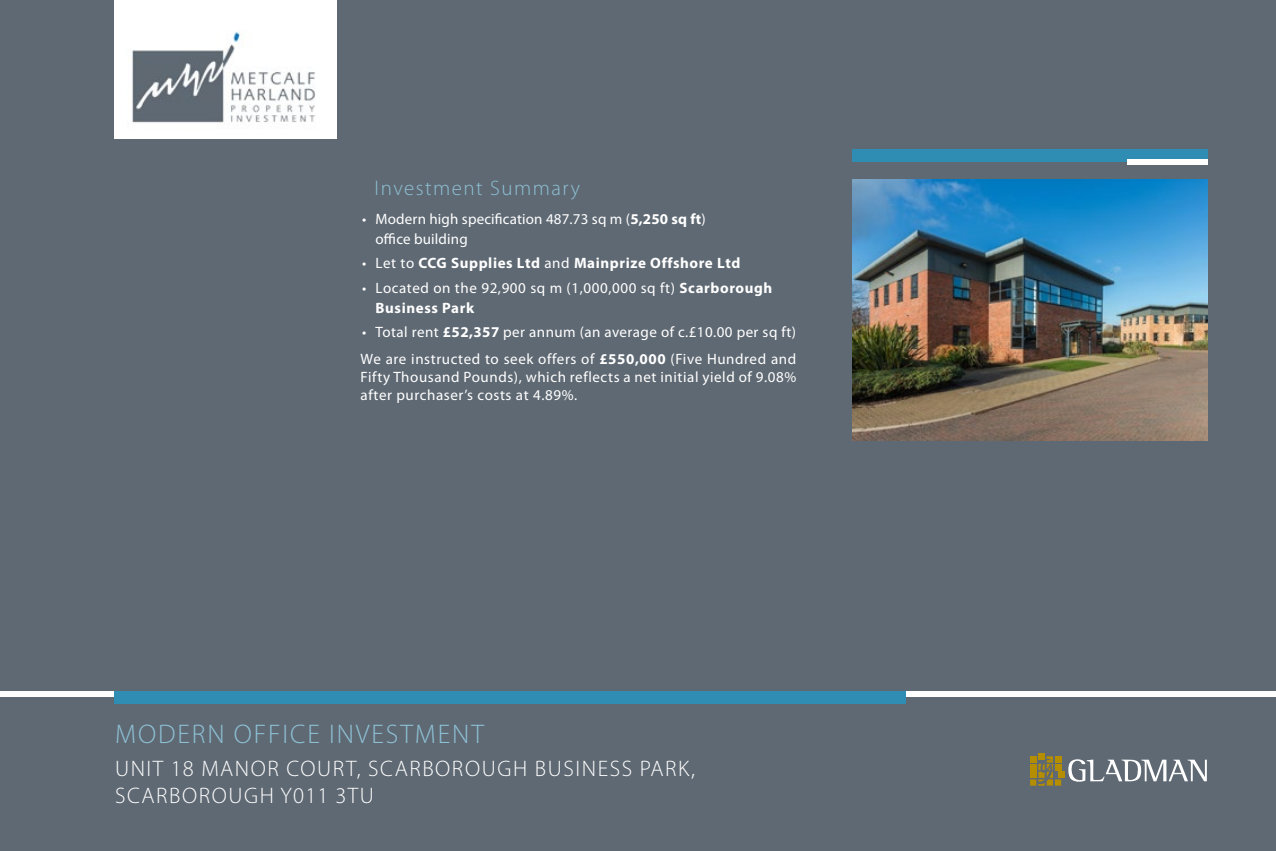
<style>
.page{position:relative;width:1276px;height:851px;background:#fff}
.page>*{position:absolute;margin:0;border:0;box-sizing:border-box;transform-origin:0 0}
.t1{font:300 27px "Myriad Pro";letter-spacing:.07em;color:#8dc0d5}
.t2{font:300 22.5px/27px "Myriad Pro";letter-spacing:.07em;color:#fff}
.t3{font:300 21px "Myriad Pro";letter-spacing:.07em;color:#8dc0d5}
.t4{font:15px/20.1px "Myriad Pro";letter-spacing:.04em;color:#fff}
.t5{font:15px/20.1px "Myriad Pro";letter-spacing:.01em;color:#fff}
.t6{font:700 15px "Myriad Pro";letter-spacing:.04em;color:#fff}
.s1{font-weight:700}
.s2{font-weight:400}
</style>
<div class="page">
<div style="left:0;top:0;width:1276px;height:690px;background:#5f6973"></div>
<div style="left:0;top:697px;width:1276px;height:153px;background:#5f6973"></div>
<div style="left:115px;top:690px;width:791px;height:13px;background:#2f8db3"></div>
<div style="left:852px;top:149px;width:355px;height:13px;background:#2f8db3"></div>
<div style="left:1127px;top:160px;width:80px;height:5px;background:#fff"></div>
<div style="left:115px;top:0;width:222px;height:139px;background:#fff"></div>
<img style="left:852px;top:179px;width:356px;height:261px">
<div style="left:1038px;top:752px;width:6px;height:7px;background:#b48d00"></div>
<svg style="left:1030px;top:756px;width:176px;height:29px"></svg>
<img style="left:132px;top:31px;width:183px;height:92px">
<h3 class="t3" style="left:375px;top:176px;width:207px">Investment Summary</h3>
<p class="t5" style="left:375px;top:209px;width:332px;text-indent:-14px">• Modern high specification 487.73 sq m (<span class="s1">5,250 sq ft</span>) office building</p>
<p class="t6" style="left:362px;top:255px;width:380px"><span class="s2">• Let to</span> CCG Supplies Ltd <span class="s2">and</span> Mainprize Offshore Ltd</p>
<p class="t4" style="left:375px;top:278px;width:398px;text-indent:-14px">• Located on the 92,900 sq m (1,000,000 sq ft) <span class="s1">Scarborough<br>Business Park</span></p>
<p class="t4" style="left:360px;top:319px;width:437px;line-height:26.5px">• Total rent <span class="s1">£52,357</span> per annum (an average of c.£10.00 per sq ft)<br>We are instructed to seek offers of <span class="s1">£550,000</span> (Five Hundred and</p>
<p class="t4" style="left:360px;top:368px;width:437px;line-height:18px">Fifty Thousand Pounds), which reflects a net initial yield of 9.08% after purchaser’s costs at 4.89%.</p>
<h1 class="t1" style="left:115px;top:718px;width:370px">MODERN OFFICE INVESTMENT</h1>
<h2 class="t2" style="left:115px;top:754px;width:581px">UNIT 18 MANOR COURT, SCARBOROUGH BUSINESS PARK,<br>SCARBOROUGH Y011 3TU</h2>
</div>
